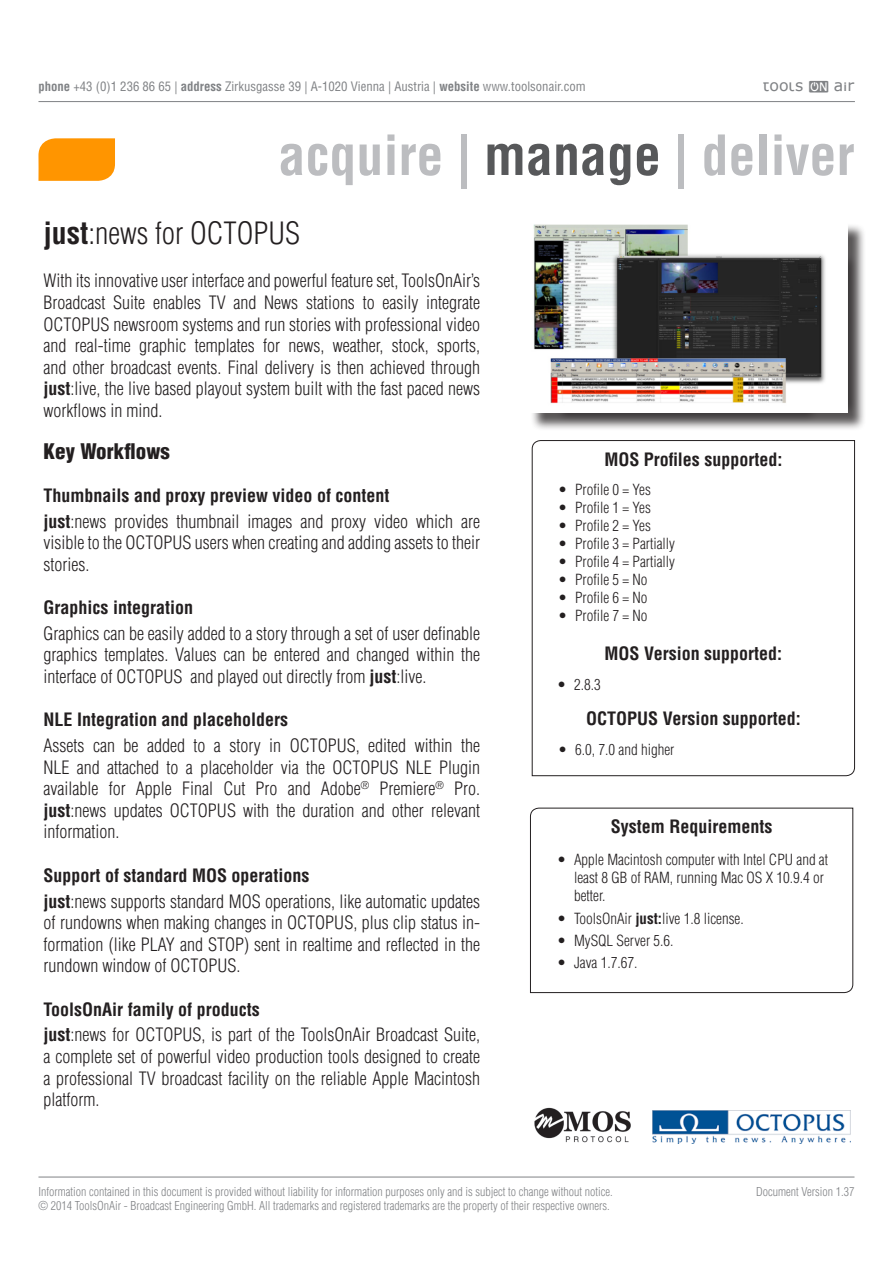
<style>
.page{position:relative;width:893px;height:1263px;background:#fff}
.page>*{position:absolute;margin:0;border:0;box-sizing:border-box;transform-origin:0 0}
.t1{font:700 condensed 54px "Helvetica LT Std";color:#bcbdc0}
.t2{font:300 condensed 30px "Helvetica LT Std";color:#231f20}
.t3{font:900 condensed 21px "Helvetica LT Std";color:#231f20}
.t4{font:300 condensed 18px/21.6px "Helvetica LT Std";color:#231f20;text-align:justify}
.t5{font:700 condensed 18px "Helvetica LT Std";color:#231f20}
.t6{font:15.75px "Tools On Air Caps";color:#808285}
.t7{font:300 condensed 15px/18px "Helvetica LT Std";color:#231f20}
.t8{font:condensed 12.75px "Helvetica LT Std";color:#808285}
.t9{font:300 condensed 12px/14.4px "Helvetica LT Std";color:#808285}
.s1{font-weight:700}
.s2{color:#57585a}
</style>
<div class="page">
<hr style="left:38px;top:101px;width:817px;height:1px;background:#808285">
<hr style="left:38px;top:1177px;width:816px;height:1px;background:#808285">
<svg style="left:38px;top:138px;width:77px;height:43px;background:#ff9a0d"></svg>
<img style="left:534px;top:1107px;width:97px;height:36px">
<svg style="left:531px;top:440px;width:324px;height:336px"></svg>
<svg style="left:530px;top:807px;width:323px;height:186px"></svg>
<img style="left:652px;top:1110px;width:198px;height:33px">
<div style="left:530px;top:223px;width:336px;height:208px;background:#231f20;opacity:.75"></div>
<img style="left:530px;top:223px;width:317px;height:189px">
<p class="t8" style="left:38px;top:79px;width:549px"><span class="s1">phone</span> +43 (0)1 236 86 65 | <span class="s1">address</span> Zirkusgasse 39 | A-1020 Vienna | Austria | <span class="s1">website</span> www.toolsonair.com</p>
<p class="t6" style="left:763px;top:76px;width:94px">tools ‡ air</p>
<h1 class="t1" style="left:278px;top:121px;width:577px">acquire | <span class="s2">manage</span> | deliver</h1>
<p class="t2" style="left:44px;top:215px;width:258px"><span class="s1">just</span>:news for OCTOPUS</p>
<p class="t4" style="left:44px;top:270px;width:438px">With its innovative user interface and powerful feature set, ToolsOnAir’s Broadcast Suite enables TV and News stations to easily integrate OCTOPUS newsroom systems and run stories with professional video and real-time graphic templates for news, weather, stock, sports, and other broadcast events. Final delivery is then achieved through <span class="s1">just</span>:live, the live based playout system built with the fast paced news workflows in mind.</p>
<p class="t3" style="left:44px;top:438px;width:128px">Key Workflows</p>
<p class="t5" style="left:44px;top:484px;width:347px">Thumbnails and proxy preview video of content</p>
<p class="t4" style="left:44px;top:510px;width:438px"><span class="s1">just</span>:news provides thumbnail images and proxy video which are visible to the OCTOPUS users when creating and adding assets to their stories.</p>
<p class="t5" style="left:44px;top:596px;width:151px">Graphics integration</p>
<p class="t4" style="left:44px;top:622px;width:438px">Graphics can be easily added to a story through a set of user definable graphics templates. Values can be entered and changed within the interface of OCTOPUS and played out directly from <span class="s1">just</span>:live.</p>
<p class="t5" style="left:44px;top:708px;width:246px">NLE Integration and placeholders</p>
<p class="t4" style="left:44px;top:735px;width:438px">Assets can be added to a story in OCTOPUS, edited within the NLE and attached to a placeholder via the OCTOPUS NLE Plugin available for Apple Final Cut Pro and Adobe<sup>®</sup> Premiere<sup>®</sup> Pro. <span class="s1">just</span>:news updates OCTOPUS with the duration and other relevant information.</p>
<p class="t5" style="left:44px;top:864px;width:268px">Support of standard MOS operations</p>
<p class="t4" style="left:44px;top:890px;width:438px"><span class="s1">just</span>:news supports standard MOS operations, like automatic updates of rundowns when making changes in OCTOPUS, plus clip status in&shy;formation (like PLAY and STOP) sent in realtime and reflected in the rundown window of OCTOPUS.</p>
<p class="t5" style="left:44px;top:998px;width:218px">ToolsOnAir family of products</p>
<p class="t4" style="left:44px;top:1024px;width:438px"><span class="s1">just</span>:news for OCTOPUS, is part of the ToolsOnAir Broadcast Suite, a complete set of powerful video production tools designed to create a professional TV broadcast facility on the reliable Apple Macintosh platform.</p>
<p class="t5" style="left:604px;top:448px;width:180px">MOS Profiles supported:</p>
<p class="t7" style="left:558px;top:481px;width:94px">• Profile 0 = Yes</p>
<p class="t7" style="left:558px;top:499px;width:94px">• Profile 1 = Yes</p>
<p class="t7" style="left:558px;top:517px;width:94px">• Profile 2 = Yes</p>
<p class="t7" style="left:558px;top:535px;width:118px">• Profile 3 = Partially</p>
<p class="t7" style="left:558px;top:553px;width:118px">• Profile 4 = Partially</p>
<p class="t7" style="left:558px;top:571px;width:91px">• Profile 5 = No</p>
<p class="t7" style="left:558px;top:589px;width:91px">• Profile 6 = No</p>
<p class="t7" style="left:558px;top:607px;width:91px">• Profile 7 = No</p>
<p class="t5" style="left:605px;top:642px;width:179px">MOS Version supported:</p>
<p class="t7" style="left:557px;top:675px;width:45px">• 2.8.3</p>
<p class="t5" style="left:586px;top:707px;width:216px">OCTOPUS Version supported:</p>
<p class="t7" style="left:558px;top:740px;width:118px">• 6.0, 7.0 and higher</p>
<p class="t5" style="left:611px;top:815px;width:163px">System Requirements</p>
<p class="t7" style="left:574px;top:851px;width:256px;text-indent:-17px">• Apple Macintosh computer with Intel CPU and at least 8 GB of RAM, running Mac OS X 10.9.4 or better.</p>
<p class="t7" style="left:557px;top:909px;width:188px">• ToolsOnAir <span class="s1">just:</span>live 1.8 license.</p>
<p class="t7" style="left:557px;top:931px;width:118px">• MySQL Server 5.6.</p>
<p class="t7" style="left:557px;top:953px;width:82px">• Java 1.7.67.</p>
<p class="t9" style="left:38px;top:1184px;width:576px">Information contained in this document is provided without liability for information purposes only and is subject to change without notice. © 2014 ToolsOnAir - Broadcast Engineering GmbH. All trademarks and registered trademarks are the property of their respective owners.</p>
<p class="t9" style="left:756px;top:1184px;width:100px">Document Version 1.37</p>
</div>
